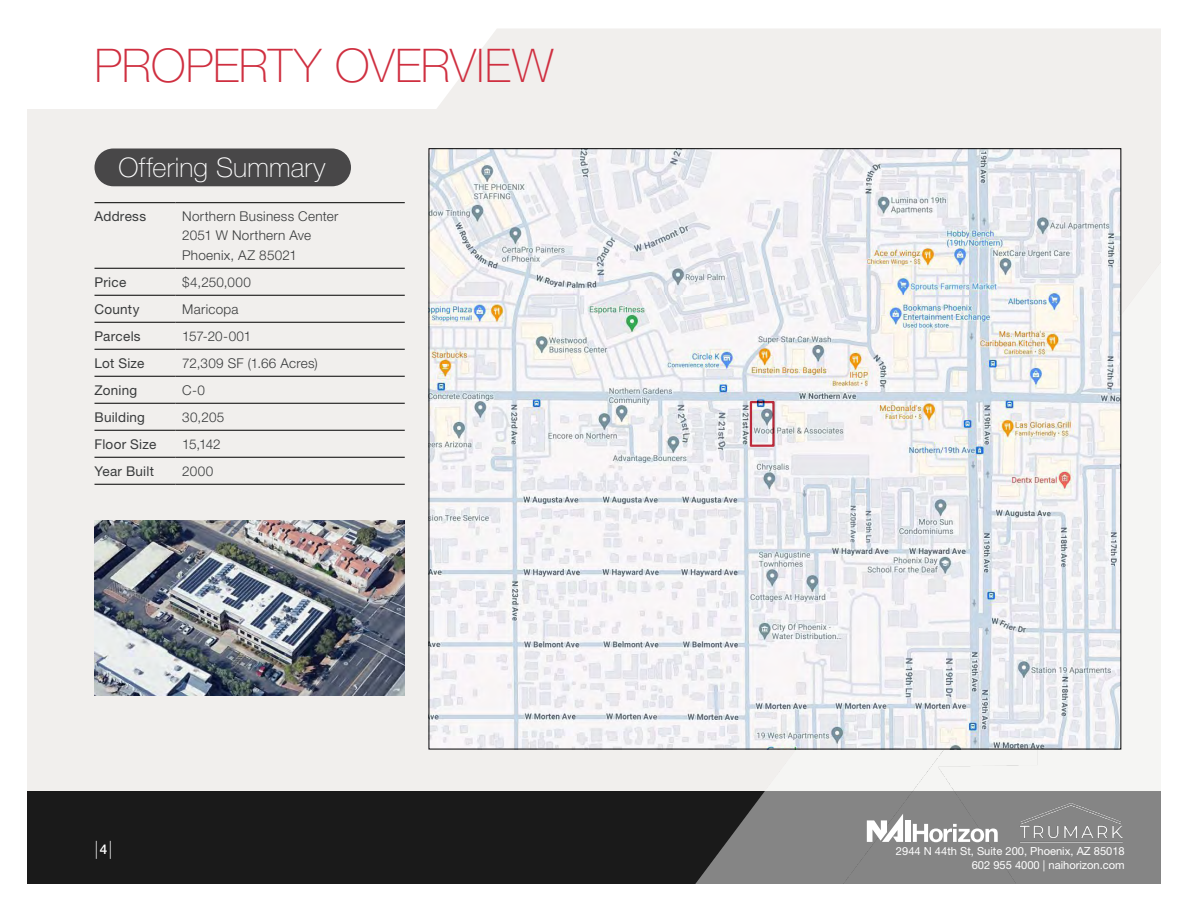
<style>
.page{position:relative;width:1188px;height:918px;background:#fff}
.page>*{position:absolute;margin:0;border:0;box-sizing:border-box;transform-origin:0 0}
.t1{font:100 46.5px "Helvetica Neue LT Std";color:#cf2f40}
.t2{font:100 27px "Helvetica Neue LT Std";letter-spacing:.01em;color:#fff}
.t3{font:100 18px "Helvetica Neue LT Std";color:#fff}
.t4{font:300 13.5px/19.4px "Helvetica Neue LT Std";letter-spacing:.02em;color:#393b3c}
.t5{font:13.5px "Helvetica Neue LT Std";letter-spacing:.02em;color:#393b3c}
.t6{font:11.1px/13.4px "Helvetica Neue LT Std";color:#fff;text-align:right}
.s1{font-weight:500;font-size:13.5px}
</style>
<div class="page">
<div style="left:437px;top:29px;width:724px;height:80px;background:#f1efed"></div>
<div style="left:27px;top:109px;width:1134px;height:683px;background:#f1efed"></div>
<div style="left:27px;top:792px;width:1134px;height:92px;background:#1a1a1a"></div>
<img style="left:695px;top:262px;width:466px;height:621px">
<img style="left:1020px;top:803px;width:102px;height:39px">
<div style="left:905px;top:820px;width:6px;height:22px;background:#fff"></div>
<svg style="left:867px;top:814px;width:36px;height:28px"></svg>
<svg style="left:913px;top:824px;width:85px;height:18px;background:#bcbcbc"></svg>
<div style="left:94px;top:148px;width:257px;height:38px;background:#484748;border-radius:19px"></div>
<hr style="left:94px;top:202px;width:82px;height:1px;background:#000">
<hr style="left:176px;top:202px;width:229px;height:1px;background:#000">
<hr style="left:94px;top:268px;width:82px;height:1px;background:#000">
<hr style="left:176px;top:268px;width:229px;height:1px;background:#000">
<hr style="left:94px;top:295px;width:82px;height:1px;background:#000">
<hr style="left:176px;top:295px;width:229px;height:1px;background:#000">
<hr style="left:94px;top:322px;width:82px;height:1px;background:#000">
<hr style="left:176px;top:322px;width:229px;height:1px;background:#000">
<hr style="left:94px;top:349px;width:82px;height:1px;background:#000">
<hr style="left:176px;top:349px;width:229px;height:1px;background:#000">
<hr style="left:94px;top:376px;width:82px;height:1px;background:#000">
<hr style="left:176px;top:376px;width:229px;height:1px;background:#000">
<hr style="left:94px;top:403px;width:82px;height:1px;background:#000">
<hr style="left:176px;top:403px;width:229px;height:1px;background:#000">
<hr style="left:94px;top:430px;width:82px;height:1px;background:#000">
<hr style="left:176px;top:430px;width:229px;height:1px;background:#000">
<hr style="left:94px;top:457px;width:82px;height:1px;background:#000">
<hr style="left:176px;top:457px;width:229px;height:1px;background:#000">
<hr style="left:94px;top:484px;width:82px;height:1px;background:#000">
<hr style="left:176px;top:484px;width:229px;height:1px;background:#000">
<img style="left:431px;top:151px;width:688px;height:596px">
<div style="left:750px;top:401px;width:25px;height:46px;border:2px solid #c52d3e"></div>
<img style="left:94px;top:521px;width:311px;height:174px">
<h1 class="t1" style="left:94px;top:39px;width:461px">PROPERTY OVERVIEW</h1>
<h2 class="t2" style="left:118px;top:152px;width:209px">Offering Summary</h2>
<p class="t5" style="left:94px;top:208px;width:53px">Address</p>
<p class="t4" style="left:182px;top:206px;width:158px">Northern Business Center<br>2051 W Northern Ave<br>Phoenix, AZ 85021</p>
<p class="t5" style="left:94px;top:274px;width:33px">Price</p>
<p class="t4" style="left:182px;top:272px;width:70px">$4,250,000</p>
<p class="t5" style="left:94px;top:301px;width:47px">County</p>
<p class="t4" style="left:182px;top:299px;width:58px">Maricopa</p>
<p class="t5" style="left:94px;top:328px;width:48px">Parcels</p>
<p class="t4" style="left:182px;top:326px;width:71px">157-20-001</p>
<p class="t5" style="left:94px;top:355px;width:51px">Lot Size</p>
<p class="t4" style="left:182px;top:353px;width:137px">72,309 SF (1.66 Acres)</p>
<p class="t5" style="left:94px;top:382px;width:44px">Zoning</p>
<p class="t4" style="left:182px;top:380px;width:24px">C-0</p>
<p class="t5" style="left:94px;top:409px;width:52px">Building</p>
<p class="t4" style="left:182px;top:407px;width:44px">30,205</p>
<p class="t5" style="left:94px;top:436px;width:63px">Floor Size</p>
<p class="t4" style="left:182px;top:434px;width:40px">15,142</p>
<p class="t5" style="left:94px;top:463px;width:61px">Year Built</p>
<p class="t4" style="left:182px;top:461px;width:33px">2000</p>
<h3 class="t3" style="left:94px;top:838px;width:20px">|<span class="s1">4</span>|</h3>
<p class="t6" style="left:896px;top:844px;width:230px">2944 N 44th St, Suite 200, Phoenix, AZ 85018<br>602 955 4000 | naihorizon.com</p>
</div>
